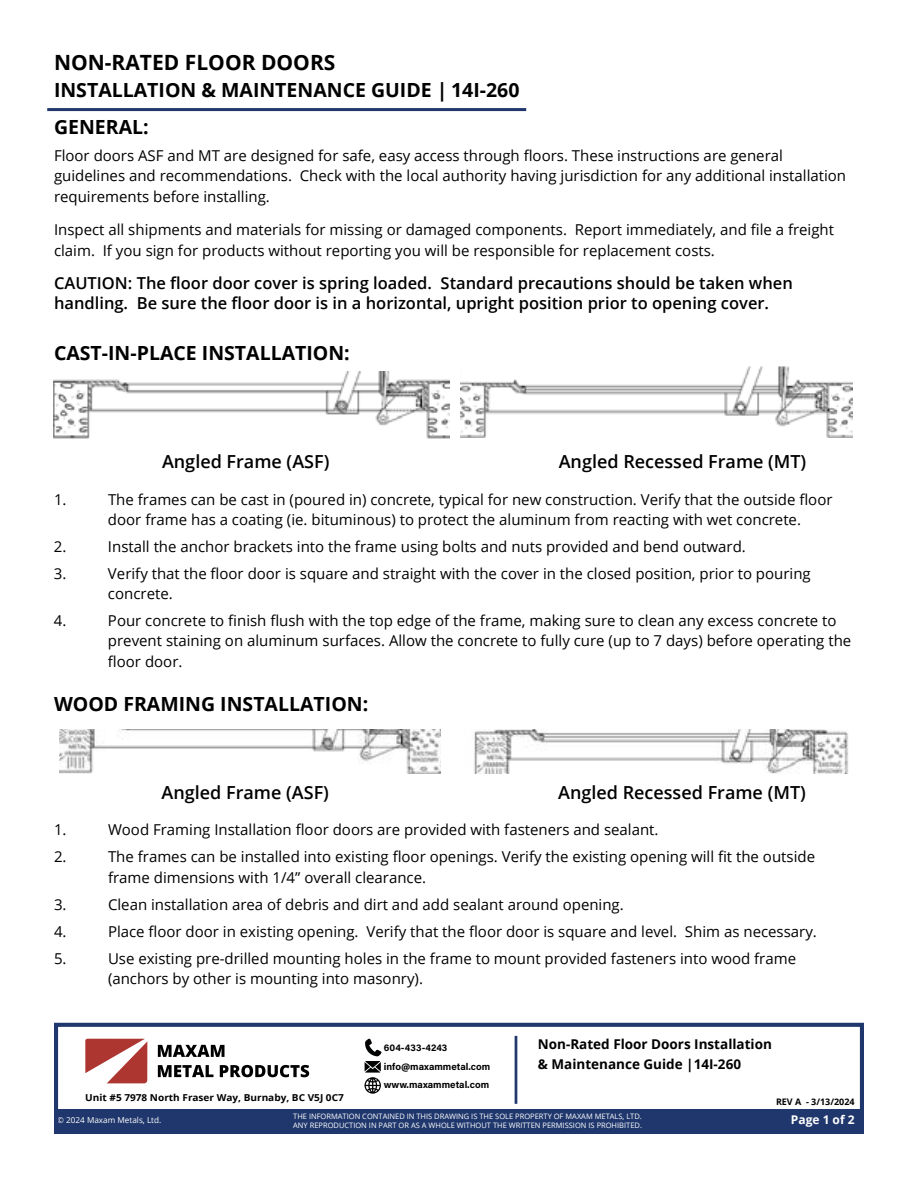
<style>
.page{position:relative;width:918px;height:1188px;background:#fff}
.page>*{position:absolute;margin:0;border:0;box-sizing:border-box;transform-origin:0 0}
.t1{font:700 21px "Open Sans";color:#000}
.t2{font:700 19.5px "Open Sans";color:#000}
.t3{font:600 18px "Open Sans";color:#000}
.t4{font:600 16.5px/20.2px "Open Sans";color:#000}
.t5{font:15px/20.2px "Open Sans";color:#000}
.t6{font:700 13.5px/20.2px "Open Sans";color:#000}
.t7{font:700 12px "Open Sans";color:#fff}
.t8{font:700 9.75px/18.5px "Acumin Pro";color:#000}
.t9{font:700 9.6px "Open Sans";color:#000;scale:1.05 1}
.t10{font:700 9px "Open Sans";color:#000}
.t11{font:8.25px "Open Sans";color:#fff}
.t12{font:7.5px/9px "Open Sans";color:#fff}
</style>
<div class="page">
<div style="left:58px;top:1109px;width:802px;height:21px;background:#1f376c"></div>
<hr style="left:515px;top:1036px;width:2px;height:68px;background:#1f376c">
<svg style="left:158px;top:1045px;width:67px;height:12px"></svg>
<svg style="left:158px;top:1065px;width:55px;height:12px"></svg>
<svg style="left:220px;top:1065px;width:89px;height:12px"></svg>
<svg style="left:85px;top:1039px;width:62px;height:44px"></svg>
<div style="left:54px;top:1023px;width:810px;height:111px;border:4px solid #1f376c"></div>
<svg style="left:365px;top:1038px;width:17px;height:56px"></svg>
<hr style="left:47px;top:108px;width:479px;height:3px;background:#1f376c">
<img style="left:53px;top:371px;width:397px;height:68px">
<img style="left:461px;top:367px;width:391px;height:71px">
<img style="left:59px;top:729px;width:382px;height:45px">
<img style="left:474px;top:729px;width:375px;height:45px">
<h1 class="t1" style="left:54px;top:48px;width:283px">NON-RATED FLOOR DOORS</h1>
<h2 class="t2" style="left:54px;top:76px;width:467px">INSTALLATION &amp; MAINTENANCE GUIDE | 14I-260</h2>
<h2 class="t2" style="left:54px;top:113px;width:96px">GENERAL:</h2>
<p class="t5" style="left:54px;top:145px;width:794px">Floor doors ASF and MT are designed for safe, easy access through floors. These instructions are general guidelines and recommendations. Check with the local authority having jurisdiction for any additional installation requirements before installing.</p>
<p class="t5" style="left:54px;top:219px;width:782px">Inspect all shipments and materials for missing or damaged components. Report immediately, and file a freight claim. If you sign for products without reporting you will be responsible for replacement costs.</p>
<p class="t4" style="left:54px;top:272px;width:740px">CAUTION: The floor door cover is spring loaded. Standard precautions should be taken when handling. Be sure the floor door is in a horizontal, upright position prior to opening cover.</p>
<h2 class="t2" style="left:54px;top:339px;width:297px">CAST-IN-PLACE INSTALLATION:</h2>
<p class="t3" style="left:162px;top:449px;width:169px">Angled Frame (ASF)</p>
<p class="t3" style="left:559px;top:449px;width:249px">Angled Recessed Frame (MT)</p>
<p class="t5" style="left:54px;top:489px;width:14px">1.</p>
<p class="t5" style="left:108px;top:489px;width:726px">The frames can be cast in (poured in) concrete, typical for new construction. Verify that the outside floor door frame has a coating (ie. bituminous) to protect the aluminum from reacting with wet concrete.</p>
<p class="t5" style="left:54px;top:536px;width:14px">2.</p>
<p class="t5" style="left:108px;top:536px;width:639px">Install the anchor brackets into the frame using bolts and nuts provided and bend outward.</p>
<p class="t5" style="left:54px;top:563px;width:14px">3.</p>
<p class="t5" style="left:108px;top:563px;width:704px">Verify that the floor door is square and straight with the cover in the closed position, prior to pouring concrete.</p>
<p class="t5" style="left:54px;top:610px;width:14px">4.</p>
<p class="t5" style="left:108px;top:610px;width:745px">Pour concrete to finish flush with the top edge of the frame, making sure to clean any excess concrete to prevent staining on aluminum surfaces. Allow the concrete to fully cure (up to 7 days) before operating the floor door.</p>
<h2 class="t2" style="left:54px;top:690px;width:316px">WOOD FRAMING INSTALLATION:</h2>
<p class="t3" style="left:162px;top:780px;width:169px">Angled Frame (ASF)</p>
<p class="t3" style="left:558px;top:780px;width:249px">Angled Recessed Frame (MT)</p>
<p class="t5" style="left:54px;top:819px;width:14px">1.</p>
<p class="t5" style="left:108px;top:819px;width:552px">Wood Framing Installation floor doors are provided with fasteners and sealant.</p>
<p class="t5" style="left:54px;top:846px;width:14px">2.</p>
<p class="t5" style="left:108px;top:846px;width:709px">The frames can be installed into existing floor openings. Verify the existing opening will fit the outside frame dimensions with 1/4” overall clearance.</p>
<p class="t5" style="left:54px;top:894px;width:14px">3.</p>
<p class="t5" style="left:108px;top:894px;width:517px">Clean installation area of debris and dirt and add sealant around opening.</p>
<p class="t5" style="left:54px;top:921px;width:14px">4.</p>
<p class="t5" style="left:108px;top:921px;width:710px">Place floor door in existing opening. Verify that the floor door is square and level. Shim as necessary.</p>
<p class="t5" style="left:54px;top:948px;width:14px">5.</p>
<p class="t5" style="left:108px;top:948px;width:690px">Use existing pre-drilled mounting holes in the frame to mount provided fasteners into wood frame (anchors by other is mounting into masonry).</p>
<p class="t8" style="left:384px;top:1038px;width:108px">604-433-4243 info@maxammetal.com www.maxammetal.com</p>
<p class="t6" style="left:538px;top:1034px;width:236px">Non-Rated Floor Doors Installation &amp; Maintenance Guide |14I-260</p>
<p class="t9" style="left:85px;top:1091px;width:248px">Unit #5 7978 North Fraser Way, Burnaby, BC V5J 0C7</p>
<p class="t11" style="left:57px;top:1114px;width:106px">© 2024 Maxam Metals, Ltd.</p>
<p class="t12" style="left:293px;top:1112px;width:350px">THE INFORMATION CONTAINED IN THIS DRAWING IS THE SOLE PROPERTY OF MAXAM METALS, LTD.<br>ANY REPRODUCTION IN PART OR AS A WHOLE WITHOUT THE WRITTEN PERMISSION IS PROHIBITED.</p>
<p class="t7" style="left:791px;top:1111px;width:65px">Page 1 of 2</p>
<p class="t10" style="left:776px;top:1095px;width:80px">REV A - 3/13/2024</p>
</div>
